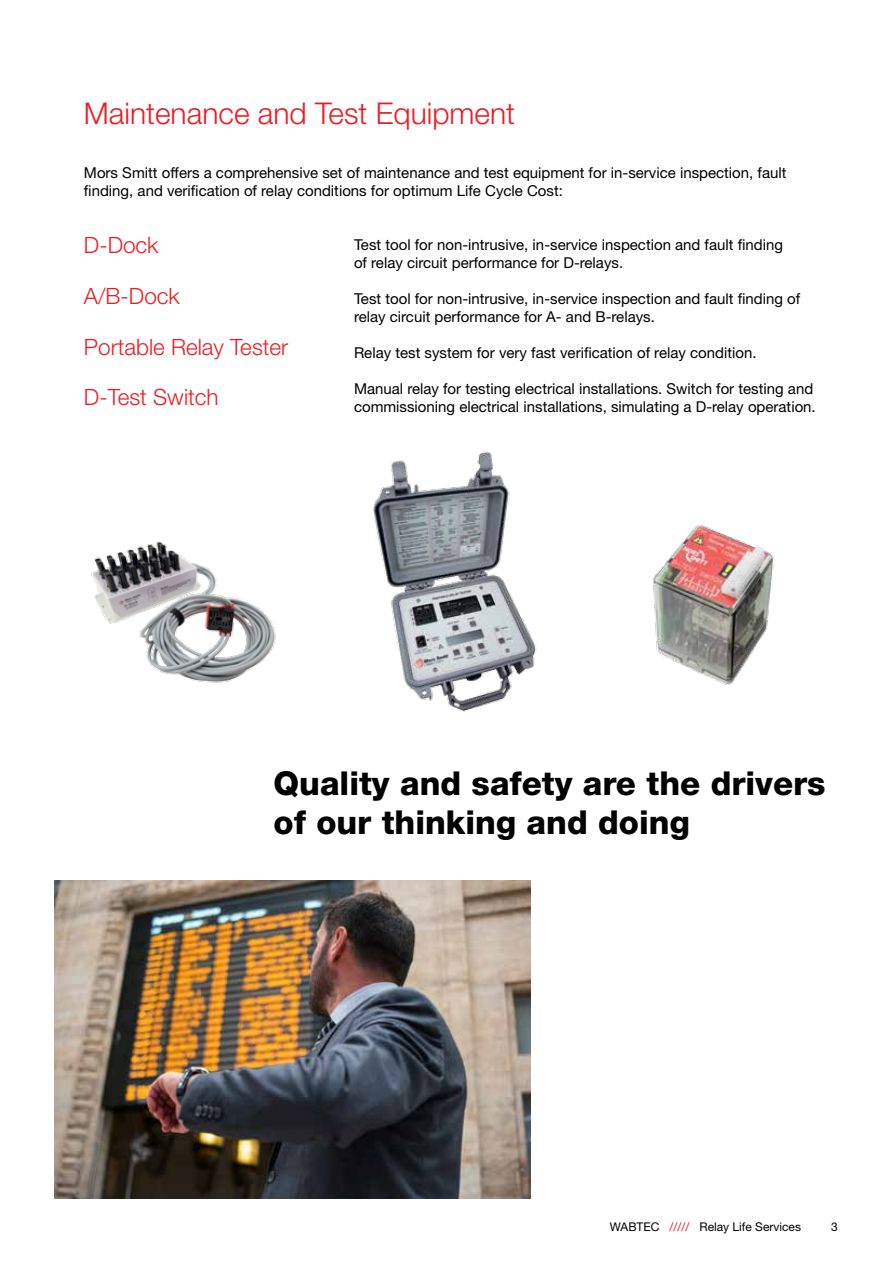
<style>
.page{position:relative;width:893px;height:1263px;background:#fff}
.page>*{position:absolute;margin:0;border:0;box-sizing:border-box;transform-origin:0 0}
.t1{font:800 33px/39.6px "Helvetica Neue LT Std";color:#000}
.t2{font:300 30px "Helvetica Neue LT Std";color:#ed1d24}
.t3{font:300 22.5px "Helvetica Neue LT Std";color:#ed1d24}
.t4{font:15px/18px "Helvetica Neue LT Std";color:#000}
.t5{font:12px "Helvetica Neue LT Std";color:#000}
.s1{color:#ed1d24}
</style>
<div class="page">
<img style="left:373px;top:451px;width:164px;height:261px">
<img style="left:54px;top:881px;width:476px;height:317px">
<img style="left:91px;top:541px;width:185px;height:142px">
<img style="left:653px;top:525px;width:121px;height:160px">
<h2 class="t2" style="left:84px;top:95px;width:433px">Maintenance and Test Equipment</h2>
<p class="t4" style="left:84px;top:163px;width:704px">Mors Smitt offers a comprehensive set of maintenance and test equipment for in-service inspection, fault finding, and verification of relay conditions for optimum Life Cycle Cost:</p>
<h3 class="t3" style="left:84px;top:232px;width:76px">D-Dock</h3>
<h3 class="t3" style="left:84px;top:283px;width:97px">A/B-Dock</h3>
<h3 class="t3" style="left:84px;top:334px;width:206px">Portable Relay Tester</h3>
<h3 class="t3" style="left:84px;top:383px;width:136px">D-Test Switch</h3>
<p class="t4" style="left:354px;top:235px;width:430px">Test tool for non-intrusive, in-service inspection and fault finding of relay circuit performance for D-relays.</p>
<p class="t4" style="left:354px;top:289px;width:448px">Test tool for non-intrusive, in-service inspection and fault finding of relay circuit performance for A- and B-relays.</p>
<p class="t4" style="left:354px;top:343px;width:404px">Relay test system for very fast verification of relay condition.</p>
<p class="t4" style="left:354px;top:379px;width:463px">Manual relay for testing electrical installations. Switch for testing and commissioning electrical installations, simulating a D-relay operation.</p>
<h1 class="t1" style="left:274px;top:763px;width:553px">Quality and safety are the drivers of our thinking and doing</h1>
<p class="t5" style="left:610px;top:1219px;width:193px">WABTEC <span class="s1">/////</span> Relay Life Services</p>
<p class="t5" style="left:831px;top:1219px;width:8px">3</p>
</div>
